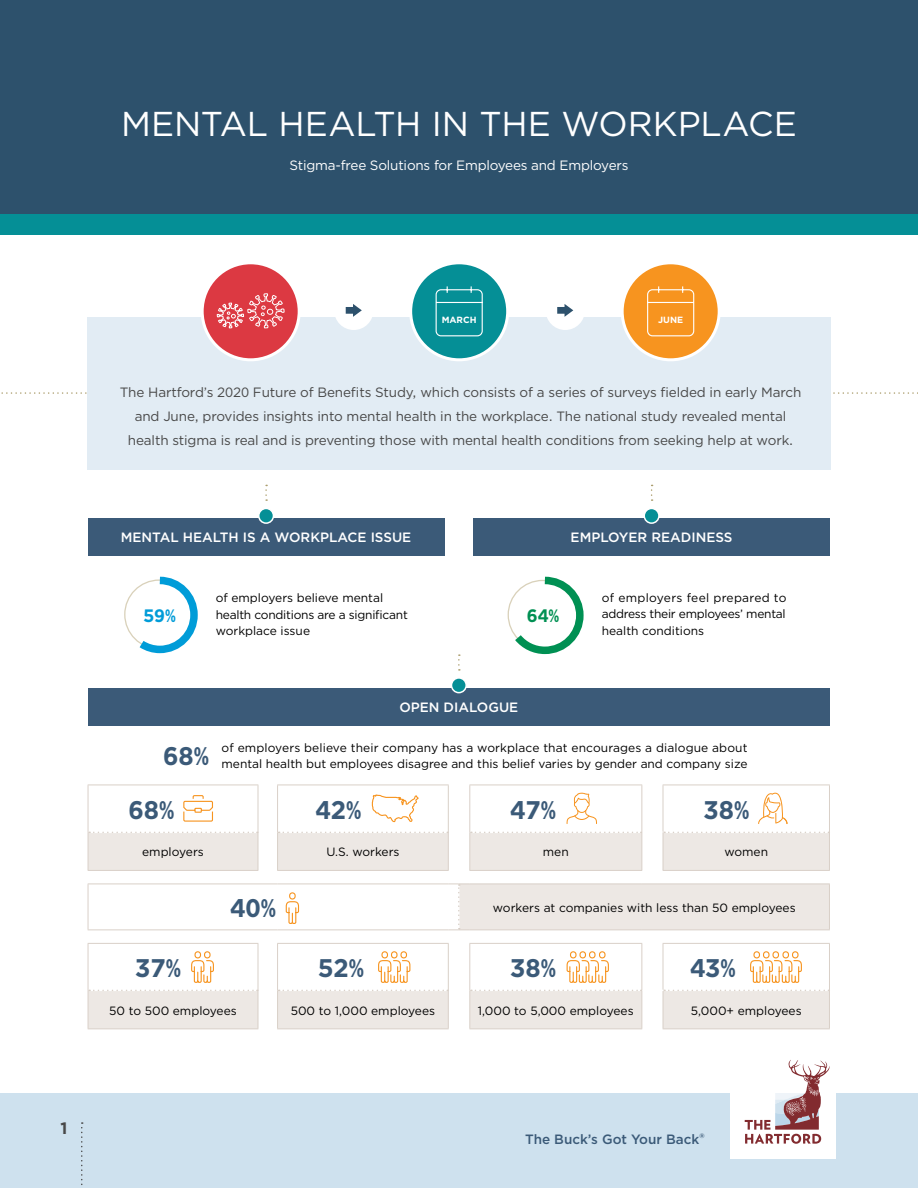
<style>
.page{position:relative;width:918px;height:1188px;background:#fff}
.page>*{position:absolute;margin:0;border:0;box-sizing:border-box;transform-origin:0 0}
.t1{font:34.5px "Gotham";letter-spacing:-.005em;color:#fff}
.t2{font:700 25.5px "Gotham";color:#3b5a78}
.t3{font:700 18px "Gotham";color:#009cd8}
.t4{font:700 18px "Gotham";color:#009053}
.t5{font:700 16.5px "Gotham";color:#484848}
.t6{font:13.5px/24px "Gotham";letter-spacing:-.01em;color:#484848;text-align:center}
.t7{font:500 13.5px "Gotham";color:#fff}
.t8{font:13.5px "Gotham";letter-spacing:-.015em;color:#fff}
.t9{font:500 13.5px "Gotham";color:#3b5a78}
.t10{font:12px/16.5px "Gotham";color:#000;text-align:justify}
.t11{font:12px/16.5px "Gotham";letter-spacing:-.02em;color:#000}
.t12{font:700 9px "Gotham";color:#fff}
</style>
<div class="page">
<hr style="left:88px;top:832px;width:1px;height:38px;background:#d9d0c8">
<hr style="left:829px;top:832px;width:1px;height:38px;background:#d9d0c8">
<hr style="left:829px;top:944px;width:1px;height:46px;background:#d9d0c8">
<hr style="left:88px;top:990px;width:1px;height:38px;background:#d9d0c8">
<hr style="left:88px;top:785px;width:1px;height:47px;background:#d9d0c8">
<hr style="left:641px;top:785px;width:1px;height:47px;background:#d9d0c8">
<hr style="left:663px;top:785px;width:1px;height:47px;background:#d9d0c8">
<hr style="left:829px;top:785px;width:1px;height:47px;background:#d9d0c8">
<hr style="left:88px;top:944px;width:1px;height:46px;background:#d9d0c8">
<hr style="left:88px;top:785px;width:170px;height:1px;background:#d9d0c8">
<hr style="left:277px;top:785px;width:172px;height:1px;background:#d9d0c8">
<hr style="left:469px;top:785px;width:173px;height:1px;background:#d9d0c8">
<hr style="left:663px;top:785px;width:167px;height:1px;background:#d9d0c8">
<hr style="left:88px;top:943px;width:170px;height:1px;background:#d9d0c8">
<hr style="left:663px;top:943px;width:167px;height:1px;background:#d9d0c8">
<hr style="left:88px;top:870px;width:170px;height:1px;background:#d9d0c8">
<hr style="left:663px;top:870px;width:167px;height:1px;background:#d9d0c8">
<hr style="left:829px;top:990px;width:1px;height:38px;background:#d9d0c8">
<hr style="left:258px;top:785px;width:1px;height:47px;background:#d9d0c8">
<hr style="left:277px;top:785px;width:1px;height:47px;background:#d9d0c8">
<hr style="left:448px;top:785px;width:1px;height:47px;background:#d9d0c8">
<hr style="left:469px;top:785px;width:1px;height:47px;background:#d9d0c8">
<hr style="left:88px;top:1028px;width:170px;height:1px;background:#d9d0c8">
<hr style="left:663px;top:1028px;width:167px;height:1px;background:#d9d0c8">
<hr style="left:663px;top:930px;width:167px;height:1px;background:#d9d0c8">
<hr style="left:829px;top:884px;width:1px;height:46px;background:#d9d0c8">
<hr style="left:88px;top:930px;width:170px;height:1px;background:#d9d0c8">
<hr style="left:88px;top:884px;width:1px;height:46px;background:#d9d0c8">
<div style="left:0;top:1094px;width:918px;height:94px;background:#cee1ee"></div>
<svg style="left:81px;top:1122px;width:2px;height:63px"></svg>
<div style="left:730px;top:1053px;width:106px;height:105px;background:#fff"></div>
<svg style="left:745px;top:1060px;width:85px;height:84px"></svg>
<div style="left:0;top:212px;width:918px;height:23px;background:#058f96"></div>
<div style="left:0;top:0;width:918px;height:214px;background:#2d516c"></div>
<svg style="left:1px;top:392px;width:917px;height:2px"></svg>
<div style="left:88px;top:317px;width:743px;height:152px;background:#e2ecf4"></div>
<div style="left:411px;top:263px;width:97px;height:97px;background:#058f96;border-radius:50%"></div>
<div style="left:409px;top:261px;width:100px;height:100px;border:3px solid #fff;border-radius:50%"></div>
<div style="left:202px;top:263px;width:97px;height:97px;background:#dc3942;border-radius:50%"></div>
<div style="left:201px;top:261px;width:100px;height:100px;border:3px solid #fff;border-radius:50%"></div>
<div style="left:622px;top:263px;width:97px;height:97px;background:#f7941f;border-radius:50%"></div>
<div style="left:621px;top:261px;width:100px;height:100px;border:3px solid #fff;border-radius:50%"></div>
<svg style="left:435px;top:286px;width:48px;height:51px"></svg>
<svg style="left:216px;top:293px;width:69px;height:36px"></svg>
<svg style="left:647px;top:286px;width:48px;height:51px"></svg>
<div style="left:334px;top:291px;width:39px;height:39px;background:#fff;border-radius:50%"></div>
<svg style="left:346px;top:304px;width:16px;height:13px"></svg>
<div style="left:546px;top:291px;width:39px;height:39px;background:#fff;border-radius:50%"></div>
<svg style="left:557px;top:304px;width:16px;height:13px"></svg>
<div style="left:88px;top:518px;width:356px;height:38px;background:#3b5a78"></div>
<div style="left:259px;top:508px;width:14px;height:15px;background:#058f96;border-radius:50%"></div>
<div style="left:258px;top:508px;width:16px;height:16px;border:2px solid #fff;border-radius:50%"></div>
<svg style="left:651px;top:485px;width:2px;height:16px"></svg>
<svg style="left:265px;top:485px;width:2px;height:16px"></svg>
<svg style="left:458px;top:654px;width:2px;height:17px"></svg>
<div style="left:473px;top:518px;width:357px;height:38px;background:#3b5a78"></div>
<div style="left:644px;top:508px;width:15px;height:15px;background:#058f96;border-radius:50%"></div>
<div style="left:643px;top:508px;width:17px;height:16px;border:2px solid #fff;border-radius:50%"></div>
<svg style="left:131px;top:576px;width:67px;height:78px"></svg>
<svg style="left:507px;top:576px;width:77px;height:79px"></svg>
<div style="left:88px;top:688px;width:742px;height:37px;background:#3b5a78"></div>
<div style="left:451px;top:678px;width:15px;height:15px;background:#058f96;border-radius:50%"></div>
<div style="left:451px;top:677px;width:16px;height:16px;border:2px solid #fff;border-radius:50%"></div>
<svg style="left:371px;top:794px;width:48px;height:29px"></svg>
<svg style="left:758px;top:793px;width:29px;height:31px"></svg>
<svg style="left:567px;top:793px;width:30px;height:31px"></svg>
<svg style="left:183px;top:795px;width:30px;height:27px"></svg>
<svg style="left:89px;top:832px;width:740px;height:197px"></svg>
<h1 class="t1" style="left:121px;top:102px;width:677px">MENTAL HEALTH IN THE WORKPLACE</h1>
<p class="t8" style="left:290px;top:157px;width:340px">Stigma-free Solutions for Employees and Employers</p>
<h3 class="t5" style="left:61px;top:1117px;width:8px">1</h3>
<p class="t12" style="left:442px;top:314px;width:36px">MARCH</p>
<p class="t12" style="left:658px;top:314px;width:27px">JUNE</p>
<p class="t6" style="left:120px;top:380px;width:683px">The Hartford’s 2020 Future of Benefits Study, which consists of a series of surveys fielded in early March and June, provides insights into mental health in the workplace. The national study revealed mental health stigma is real and is preventing those with mental health conditions from seeking help at work.</p>
<p class="t7" style="left:121px;top:529px;width:292px">MENTAL HEALTH IS A WORKPLACE ISSUE</p>
<p class="t7" style="left:571px;top:529px;width:163px">EMPLOYER READINESS</p>
<p class="t11" style="left:216px;top:589px;width:194px">of employers believe mental health conditions are a significant workplace issue</p>
<p class="t10" style="left:602px;top:589px;width:186px">of employers feel prepared to address their employees’ mental health conditions</p>
<h3 class="t3" style="left:143px;top:603px;width:34px">59%</h3>
<h3 class="t4" style="left:527px;top:604px;width:34px">64%</h3>
<h2 class="t2" style="left:163px;top:739px;width:47px">68%</h2>
<p class="t7" style="left:399px;top:698px;width:120px">OPEN DIALOGUE</p>
<p class="t10" style="left:222px;top:739px;width:528px">of employers believe their company has a workplace that encourages a dialogue about mental health but employees disagree and this belief varies by gender and company size</p>
<h2 class="t2" style="left:129px;top:793px;width:47px">68%</h2>
<h2 class="t2" style="left:316px;top:793px;width:47px">42%</h2>
<h2 class="t2" style="left:510px;top:793px;width:47px">47%</h2>
<h2 class="t2" style="left:703px;top:793px;width:47px">38%</h2>
<p class="t10" style="left:142px;top:844px;width:63px">employers</p>
<p class="t10" style="left:326px;top:844px;width:75px">U.S. workers</p>
<p class="t10" style="left:543px;top:844px;width:27px">men</p>
<p class="t10" style="left:724px;top:844px;width:45px">women</p>
<h2 class="t2" style="left:230px;top:891px;width:47px">40%</h2>
<p class="t10" style="left:493px;top:899px;width:304px">workers at companies with less than 50 employees</p>
<h2 class="t2" style="left:135px;top:951px;width:47px">37%</h2>
<h2 class="t2" style="left:318px;top:951px;width:47px">52%</h2>
<h2 class="t2" style="left:510px;top:951px;width:47px">38%</h2>
<h2 class="t2" style="left:690px;top:951px;width:47px">43%</h2>
<p class="t10" style="left:109px;top:1002px;width:129px">50 to 500 employees</p>
<p class="t10" style="left:291px;top:1002px;width:146px">500 to 1,000 employees</p>
<p class="t10" style="left:478px;top:1002px;width:157px">1,000 to 5,000 employees</p>
<p class="t10" style="left:691px;top:1002px;width:112px">5,000+ employees</p>
<p class="t9" style="left:525px;top:1130px;width:181px">The Buck’s Got Your Back®</p>
</div>
